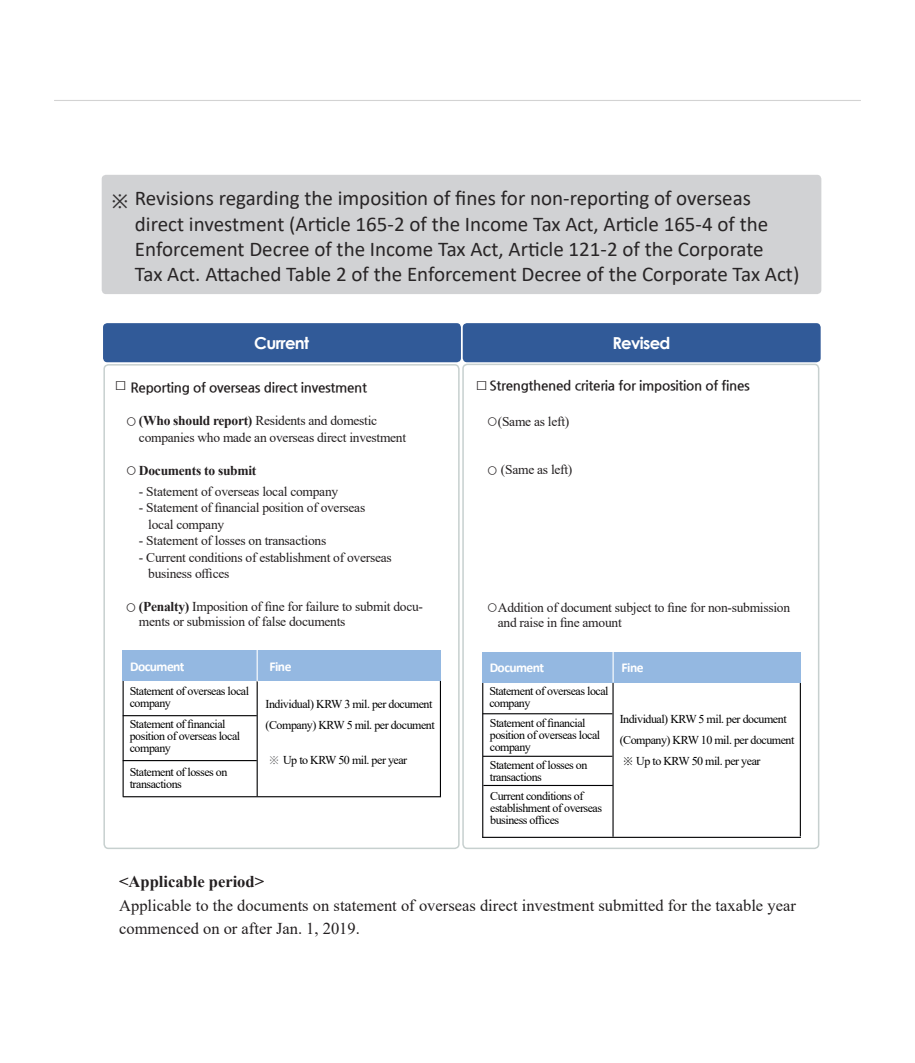
<style>
.page{position:relative;width:915px;height:1063px;background:#fff}
.page>*{position:absolute;margin:0;border:0;box-sizing:border-box;transform-origin:0 0}
.t1{font:21px/25.2px "Calibri";color:#282526}
.t2{font:700 21px "Times New Roman";color:#312f30}
.t3{font:19.5px "Times New Roman";color:#231f20}
.t4{font:16.5px/23.4px "Times New Roman";color:#231f20}
.t5{font:700 16.5px "Times New Roman";color:#231f20}
.t6{font:700 16.5px "Century Gothic";letter-spacing:-.04em;color:#fff}
.t7{font:13.5px/15px "Times New Roman";letter-spacing:-.02em;color:#231f20}
.t8{font:700 13.5px "Nanum Gothic";letter-spacing:-.02em;color:#231f20}
.t9{font:700 13.5px "Calibri";letter-spacing:-.04em;color:#fff}
.t10{font:700 13.5px "Times New Roman";letter-spacing:-.02em;color:#231f20}
.t11{font:12px/12px "Times New Roman";letter-spacing:-.04em;color:#000001}
.s1{font-weight:700}
.s2{color:#57585a}
</style>
<div class="page">
<div style="left:103px;top:364px;width:356px;height:485px;border:2px solid #c7d0cf;border-radius:4px"></div>
<div style="left:462px;top:364px;width:357px;height:485px;border:2px solid #c7d0cf;border-radius:4px"></div>
<div style="left:103px;top:323px;width:358px;height:39px;background:#315a98;border-radius:4px"></div>
<div style="left:462px;top:323px;width:358px;height:39px;background:#315a98;border-radius:4px"></div>
<div style="left:102px;top:175px;width:719px;height:119px;background:#d1d2d4;border-radius:4px"></div>
<hr style="left:256px;top:660px;width:2px;height:136px;background:#000002">
<hr style="left:612px;top:663px;width:1px;height:174px;background:#000002">
<hr style="left:439px;top:676px;width:2px;height:121px;background:#000002">
<hr style="left:799px;top:673px;width:1px;height:163px;background:#000002">
<hr style="left:122px;top:651px;width:2px;height:146px;background:#000002">
<hr style="left:482px;top:657px;width:1px;height:180px;background:#000002">
<hr style="left:123px;top:715px;width:134px;height:1px;background:#000002">
<hr style="left:482px;top:713px;width:130px;height:1px;background:#000002">
<hr style="left:123px;top:760px;width:134px;height:1px;background:#000002">
<hr style="left:483px;top:756px;width:129px;height:1px;background:#000002">
<hr style="left:483px;top:785px;width:129px;height:1px;background:#000002">
<hr style="left:123px;top:796px;width:318px;height:1px;background:#000002">
<hr style="left:482px;top:837px;width:318px;height:1px;background:#000002">
<div style="left:122px;top:651px;width:319px;height:30px;background:#94b8e1"></div>
<div style="left:482px;top:652px;width:318px;height:30px;background:#94b8e1"></div>
<hr style="left:256px;top:648px;width:2px;height:34px;background:#fff">
<hr style="left:612px;top:649px;width:1px;height:33px;background:#fff">
<hr style="left:54px;top:100px;width:806px;height:1px;background:#231f20">
<p class="t2" style="left:109px;top:185px;width:22px">※</p>
<p class="t1" style="left:135px;top:185px;width:617px">Revisions regarding the imposition of fines for non-reporting of overseas</p>
<p class="t1" style="left:135px;top:211px;width:634px">direct investment (Article 165-2 of the Income Tax Act, Article 165-4 of the<br>Enforcement Decree of the Income Tax Act, Article 121-2 of the Corporate</p>
<p class="t1" style="left:135px;top:261px;width:665px">Tax Act. Attached Table 2 of the Enforcement Decree of the Corporate Tax Act)</p>
<p class="t6" style="left:254px;top:330px;width:56px">Current</p>
<p class="t6" style="left:612px;top:330px;width:60px">Revised</p>
<p class="t8" style="left:489px;top:380px;width:262px">Strengthened criteria for imposition of fines</p>
<p class="t7" style="left:497px;top:414px;width:73px">(Same as left)</p>
<p class="t7" style="left:501px;top:462px;width:73px">(Same as left)</p>
<p class="t3" style="left:115px;top:369px;width:13px">□</p>
<p class="t3" style="left:475px;top:369px;width:13px">□</p>
<p class="t8" style="left:130px;top:381px;width:238px">Reporting of overseas direct investment</p>
<p class="t7" style="left:139px;top:413px;width:240px"><span class="s1">(Who should report)</span> Residents and domestic</p>
<p class="t7" style="left:139px;top:429px;width:269px">companies who made an overseas direct investment</p>
<p class="t10" style="left:139px;top:461px;width:119px">Documents to submit</p>
<p class="t7" style="left:139px;top:483px;width:201px">- Statement of overseas local company</p>
<p class="t7" style="left:139px;top:500px;width:228px">- Statement of financial position of overseas</p>
<p class="t7" style="left:148px;top:516px;width:77px">local company</p>
<p class="t7" style="left:139px;top:533px;width:189px">- Statement of losses on transactions</p>
<p class="t7" style="left:139px;top:549px;width:254px">- Current conditions of establishment of overseas</p>
<p class="t7" style="left:148px;top:566px;width:83px">business offices</p>
<p class="t7" style="left:139px;top:599px;width:285px"><span class="s1">(Penalty)</span> Imposition of fine for failure to submit docu&shy;ments or submission of false documents</p>
<p class="t3" style="left:126px;top:407px;width:13px">○</p>
<p class="t3" style="left:486px;top:407px;width:13px">○</p>
<p class="t3" style="left:126px;top:455px;width:13px">○</p>
<p class="t3" style="left:486px;top:455px;width:13px">○</p>
<p class="t7" style="left:497px;top:600px;width:294px">Addition of document subject to fine for non-submission</p>
<p class="t7" style="left:497px;top:615px;width:125px">and raise in fine amount</p>
<p class="t3" style="left:125px;top:593px;width:13px">○</p>
<p class="t3" style="left:486px;top:593px;width:13px">○</p>
<p class="t9" style="left:130px;top:657px;width:56px">Document</p>
<p class="t9" style="left:269px;top:657px;width:23px">Fine</p>
<p class="t9" style="left:489px;top:658px;width:56px">Document</p>
<p class="t9" style="left:621px;top:658px;width:23px">Fine</p>
<p class="t11" style="left:130px;top:684px;width:121px">Statement of overseas local company</p>
<p class="t11" style="left:489px;top:684px;width:121px">Statement of overseas local company</p>
<p class="t11" style="left:265px;top:697px;width:168px">Individual) KRW 3 mil. per document</p>
<p class="t11" style="left:265px;top:719px;width:171px">(Company) KRW 5 mil. per document</p>
<p class="t11" style="left:268px;top:753px;width:141px"><span class="s2">※</span> Up to KRW 50 mil. per year</p>
<p class="t11" style="left:130px;top:718px;width:112px">Statement of financial position of overseas local company</p>
<p class="t11" style="left:489px;top:717px;width:112px">Statement of financial position of overseas local company</p>
<p class="t11" style="left:490px;top:790px;width:113px">Current conditions of establishment of overseas business offices</p>
<p class="t11" style="left:130px;top:766px;width:99px">Statement of losses on transactions</p>
<p class="t11" style="left:489px;top:759px;width:99px">Statement of losses on transactions</p>
<p class="t11" style="left:619px;top:712px;width:168px">Individual) KRW 5 mil. per document</p>
<p class="t11" style="left:619px;top:734px;width:176px">(Company) KRW 10 mil. per document</p>
<p class="t11" style="left:622px;top:755px;width:140px">※ Up to KRW 50 mil. per year</p>
<p class="t5" style="left:119px;top:870px;width:146px">&lt;Applicable period&gt;</p>
<p class="t4" style="left:119px;top:893px;width:678px">Applicable to the documents on statement of overseas direct investment submitted for the taxable year commenced on or after Jan. 1, 2019.</p>
</div>
